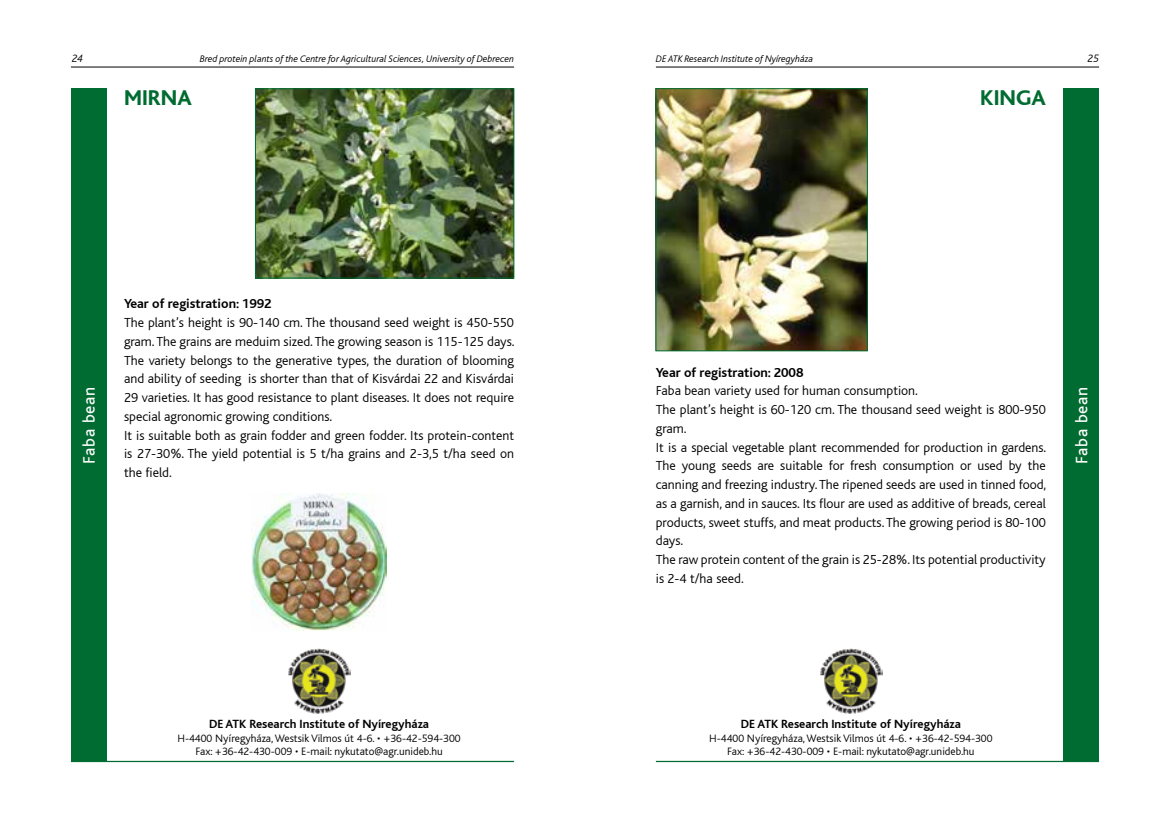
<style>
.page{position:relative;width:1170px;height:833px;background:#fff}
.page>*{position:absolute;margin:0;border:0;box-sizing:border-box;transform-origin:0 0}
.t1{font:800 22.5px "Bliss";color:#006c31}
.t2{font:17.5px "Bliss CE";letter-spacing:.035em;color:#fff}
.t3{font:300 13.75px/18.8px "Bliss CE";color:#000}
.t4{font:700 13.75px "Bliss CE";color:#000}
.t5{font:700 12.5px "Bliss CE";color:#000}
.t6{font:300 11.25px/13.5px "Bliss CE";color:#000;text-align:center}
.t7{font:italic 300 11.25px "Bliss CE";color:#000}
.t8{font:italic 300 10px "Bliss CE";color:#000}
</style>
<div class="page">
<hr style="left:71px;top:67px;width:443px;height:1px;background:#000">
<hr style="left:656px;top:67px;width:442px;height:1px;background:#000">
<div style="left:71px;top:89px;width:35px;height:673px;background:#006c31"></div>
<img style="left:257px;top:91px;width:255px;height:185px">
<div style="left:255px;top:89px;width:259px;height:189px;border:1px solid #006c31"></div>
<div style="left:1063px;top:89px;width:35px;height:673px;background:#006c31"></div>
<img style="left:657px;top:90px;width:208px;height:259px">
<div style="left:655px;top:88px;width:212px;height:263px;border:1px solid #006c31"></div>
<img style="left:251px;top:494px;width:136px;height:136px">
<hr style="left:71px;top:761px;width:443px;height:1px;background:#006c31">
<hr style="left:656px;top:761px;width:442px;height:1px;background:#006c31">
<img style="left:288px;top:648px;width:62px;height:65px">
<img style="left:820px;top:648px;width:62px;height:65px">
<p class="t7" style="left:72px;top:52px;width:13px">24</p>
<p class="t8" style="left:200px;top:53px;width:316px">Bred protein plants of the Centre for Agricultural Sciences, University of Debrecen</p>
<p class="t7" style="left:1087px;top:52px;width:13px">25</p>
<p class="t8" style="left:656px;top:53px;width:159px">DE ATK Research Institute of Nyíregyháza</p>
<h1 class="t1" style="left:124px;top:86px;width:66px">MIRNA</h1>
<p class="t2" style="left:79px;top:464px;width:78px;rotate:-90deg">Faba bean</p>
<p class="t4" style="left:124px;top:296px;width:149px">Year of registration: 1992</p>
<p class="t3" style="left:124px;top:313px;width:392px">The plant’s height is 90-140 cm. The thousand seed weight is 450-550 gram. The grains are meduim sized. The growing season is 115-125 days.<br>The variety belongs to the generative types, the duration of blooming and ability of seeding is shorter than that of Kisvárdai 22 and Kisvárdai 29 varieties. It has good resistance to plant diseases. It does not require special agronomic growing conditions.<br>It is suitable both as grain fodder and green fodder. Its protein-content is 27-30%. The yield potential is 5 t/ha grains and 2-3,5 t/ha seed on the field.</p>
<p class="t5" style="left:209px;top:717px;width:221px">DE ATK Research Institute of Nyíregyháza</p>
<p class="t6" style="left:177px;top:731px;width:285px">H-4400 Nyíregyháza,Westsik Vilmos út 4-6. • +36-42-594-300<br>Fax: +36-42-430-009 • E-mail: nykutato@agr.unideb.hu</p>
<h1 class="t1" style="left:980px;top:86px;width:64px">KINGA</h1>
<p class="t4" style="left:656px;top:364px;width:149px">Year of registration: 2008</p>
<p class="t3" style="left:655px;top:381px;width:392px">Faba bean variety used for human consumption.<br>The plant’s height is 60-120 cm. The thousand seed weight is 800-950 gram.<br>It is a special vegetable plant recommended for production in gardens.<br>The young seeds are suitable for fresh consumption or used by the canning and freezing industry.The ripened seeds are used in tinned food, as a garnish, and in sauces. Its flour are used as additive of breads, cereal products, sweet stuffs, and meat products. The growing period is 80-100 days.<br>The raw protein content of the grain is 25-28%. Its potential productivity is 2-4 t/ha seed.</p>
<p class="t2" style="left:1071px;top:464px;width:78px;rotate:-90deg">Faba bean</p>
<p class="t5" style="left:740px;top:717px;width:221px">DE ATK Research Institute of Nyíregyháza</p>
<p class="t6" style="left:709px;top:731px;width:285px">H-4400 Nyíregyháza,Westsik Vilmos út 4-6. • +36-42-594-300<br>Fax: +36-42-430-009 • E-mail: nykutato@agr.unideb.hu</p>
</div>
